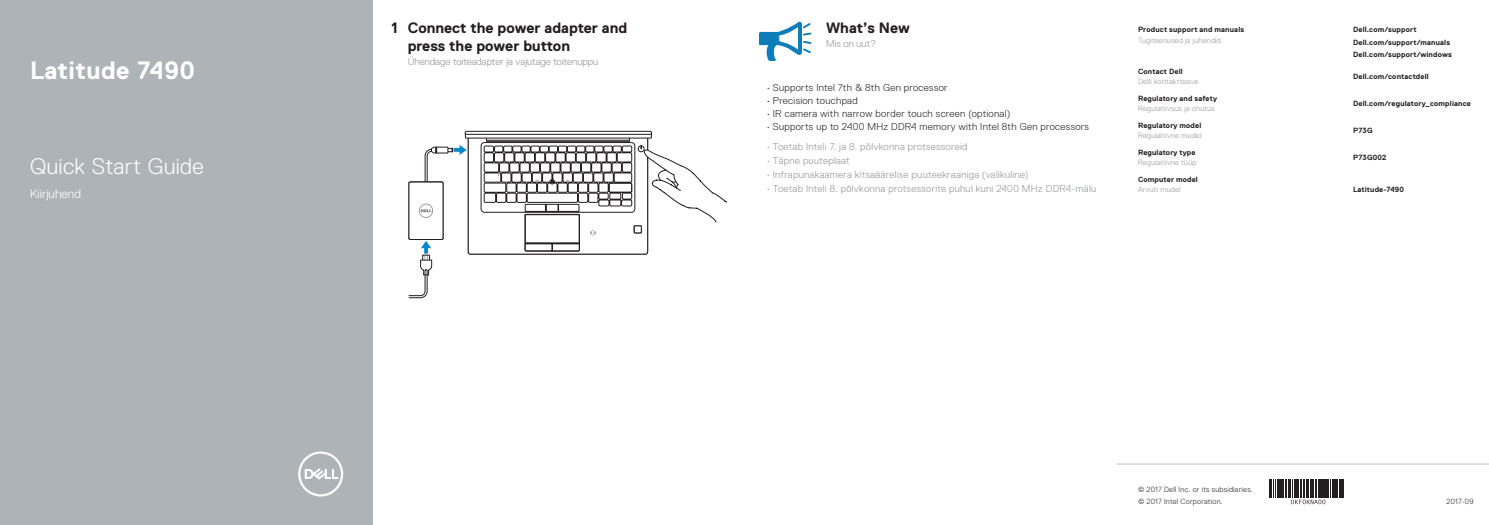
<style>
.page{position:relative;width:1489px;height:525px;background:#fff}
.page>*{position:absolute;margin:0;border:0;box-sizing:border-box;transform-origin:0 0}
.t1{font:700 25px "Dell Replica";letter-spacing:.02em;color:#fff}
.t2{font:300 22.5px "Dell Replica";letter-spacing:.015em;color:#fff}
.t3{font:700 15px/17.5px "Dell Replica";color:#231f20}
.t4{font:300 12.5px "Dell Replica";color:#fff}
.t5{font:300 10px "Dell Replica";letter-spacing:.025em;color:#939598}
.t6{font:300 10px "Dell Replica";letter-spacing:.03em;color:#231f20}
.t7{font:300 10px "Dell Replica";color:#939598}
.t8{font:700 7.5px/12.2px "Dell Replica";letter-spacing:.02em;color:#231f20}
.t9{font:300 7.5px "Dell Replica";letter-spacing:.04em;color:#939598}
.t10{font:300 7.5px/12.2px "Dell Replica";letter-spacing:.04em;color:#231f20}
</style>
<div class="page">
<div style="left:0;top:0;width:372px;height:524px;background:#aeb3b8"></div>
<svg style="left:298px;top:451px;width:45px;height:45px"></svg>
<svg style="left:408px;top:130px;width:320px;height:168px"></svg>
<hr style="left:1116px;top:463px;width:372px;height:1px;background:#bcbdc0">
<svg style="left:1269px;top:479px;width:73px;height:25px"></svg>
<svg style="left:758px;top:21px;width:53px;height:40px"></svg>
<h1 class="t1" style="left:30px;top:56px;width:166px">Latitude 7490</h1>
<h2 class="t2" style="left:30px;top:154px;width:175px">Quick Start Guide</h2>
<h3 class="t4" style="left:30px;top:187px;width:52px">Kiirjuhend</h3>
<h3 class="t3" style="left:407px;top:19px;width:221px;text-indent:-16px">1 Connect the power adapter and press the power button</h3>
<h3 class="t7" style="left:407px;top:56px;width:192px">Ühendage toiteadapter ja vajutage toitenuppu</h3>
<h3 class="t3" style="left:826px;top:19px;width:85px">What’s New</h3>
<h3 class="t5" style="left:826px;top:38px;width:51px">Mis on uut?</h3>
<h3 class="t6" style="left:766px;top:82px;width:182px">• Supports Intel 7th &amp; 8th Gen processor</h3>
<h3 class="t6" style="left:766px;top:95px;width:93px">• Precision touchpad</h3>
<h3 class="t6" style="left:766px;top:108px;width:245px">• IR camera with narrow border touch screen (optional)</h3>
<h3 class="t6" style="left:766px;top:121px;width:324px">• Supports up to 2400 MHz DDR4 memory with Intel 8th Gen processors</h3>
<h3 class="t5" style="left:766px;top:140px;width:202px">• Toetab Inteli 7. ja 8. põlvkonna protsessoreid</h3>
<h3 class="t5" style="left:766px;top:155px;width:85px">• Täpne puuteplaat</h3>
<h3 class="t5" style="left:766px;top:169px;width:263px">• Infrapunakaamera kitsaäärelise puuteekraaniga (valikuline)</h3>
<h3 class="t5" style="left:766px;top:183px;width:331px">• Toetab Inteli 8. põlvkonna protsessorite puhul kuni 2400 MHz DDR4-mälu</h3>
<p class="t8" style="left:1137px;top:24px;width:108px">Product support and manuals</p>
<p class="t9" style="left:1137px;top:36px;width:84px">Tugiteenused ja juhendid</p>
<p class="t8" style="left:1352px;top:24px;width:100px">Dell.com/support<br>Dell.com/support/manuals<br>Dell.com/support/windows</p>
<p class="t8" style="left:1137px;top:65px;width:46px">Contact Dell</p>
<p class="t9" style="left:1137px;top:77px;width:62px">Delli kontaktteave</p>
<p class="t8" style="left:1352px;top:70px;width:77px">Dell.com/contactdell</p>
<p class="t8" style="left:1137px;top:92px;width:81px">Regulatory and safety</p>
<p class="t9" style="left:1137px;top:104px;width:78px">Regulatiivsus ja ohutus</p>
<p class="t8" style="left:1352px;top:97px;width:119px">Dell.com/regulatory_compliance</p>
<p class="t8" style="left:1137px;top:119px;width:65px">Regulatory model</p>
<p class="t9" style="left:1137px;top:131px;width:65px">Regulatiivne mudel</p>
<p class="t8" style="left:1352px;top:124px;width:21px">P73G</p>
<p class="t8" style="left:1137px;top:146px;width:59px">Regulatory type</p>
<p class="t9" style="left:1137px;top:158px;width:60px">Regulatiivne tüüp</p>
<p class="t8" style="left:1352px;top:151px;width:35px">P73G002</p>
<p class="t8" style="left:1137px;top:173px;width:61px">Computer model</p>
<p class="t9" style="left:1137px;top:185px;width:44px">Arvuti mudel</p>
<p class="t8" style="left:1352px;top:183px;width:52px">Latitude-7490</p>
<p class="t10" style="left:1137px;top:482px;width:116px">© 2017 Dell Inc. or its subsidiaries. © 2017 Intel Corporation.</p>
<p class="t10" style="left:1446px;top:494px;width:29px">2017-09</p>
</div>
